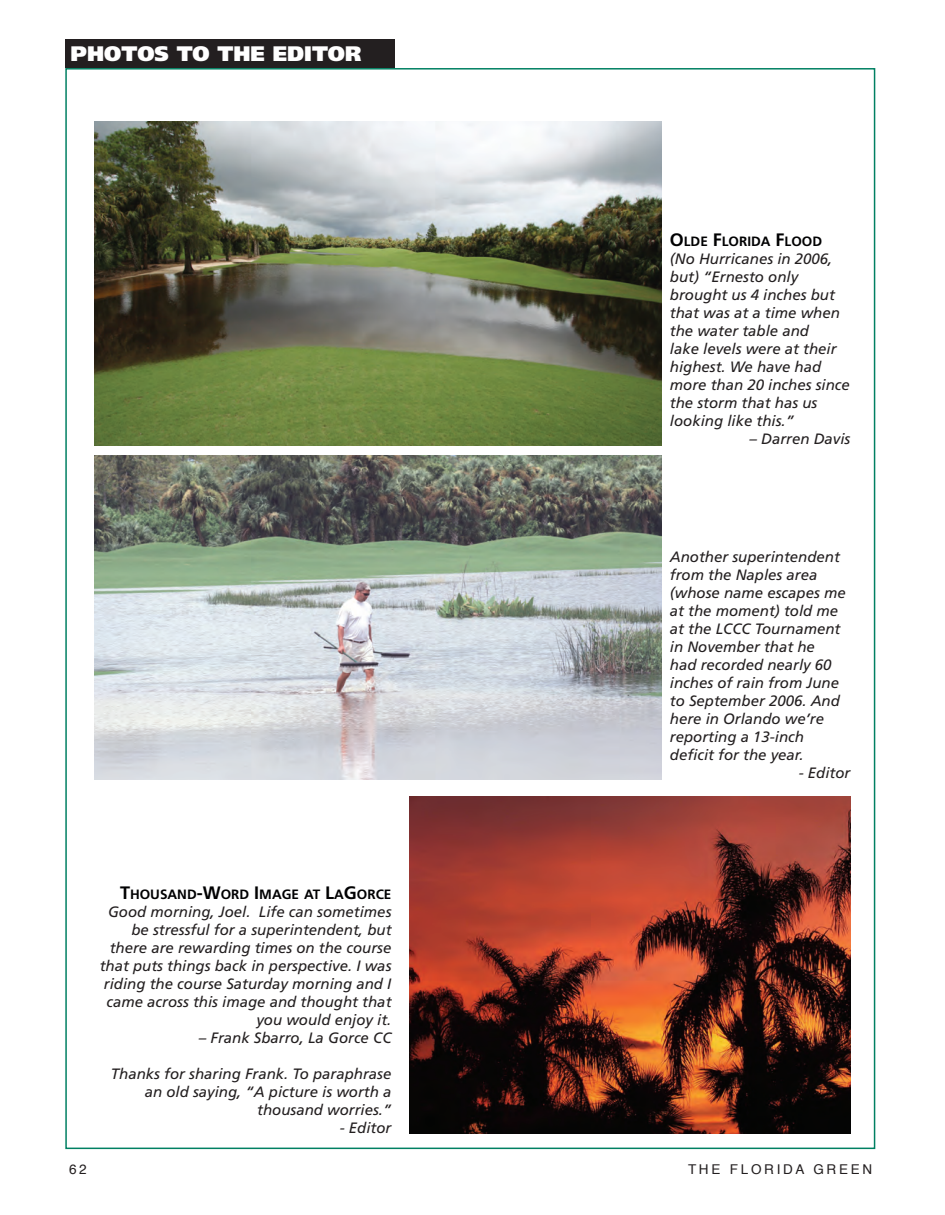
<style>
.page{position:relative;width:945px;height:1215px;background:#fff}
.page>*{position:absolute;margin:0;border:0;box-sizing:border-box;transform-origin:0 0}
.t1{font:900 21px "Frutiger";color:#fff}
.t2{font:italic 15px/18px "Frutiger";color:#231f20}
.t3{font:700 13.5px "Frutiger";color:#010102}
.t4{font:13.5px "Helvetica";letter-spacing:.2em;color:#231f20}
.s1{font-size:18px}
</style>
<div class="page">
<div style="left:65px;top:39px;width:281px;height:29px;background:#231f20"></div>
<img style="left:94px;top:122px;width:568px;height:324px">
<img style="left:410px;top:796px;width:440px;height:338px">
<img style="left:94px;top:456px;width:568px;height:324px">
<div style="left:68px;top:39px;width:327px;height:28px;background:#231f20"></div>
<h1 class="t1" style="left:70px;top:41px;width:292px">PHOTOS TO THE EDITOR</h1>
<p class="t3" style="left:120px;top:886px;width:273px"><span class="s1">T</span>HOUSAND<span class="s1">-W</span>ORD <span class="s1">I</span>MAGE AT <span class="s1">L</span>A<span class="s1">G</span>ORCE</p>
<p class="t2" style="left:100px;top:902px;width:293px;text-align:right">Good morning, Joel. Life can sometimes be stressful for a superintendent, but there are rewarding times on the course that puts things back in perspective. I was riding the course Saturday morning and I came across this image and thought that you would enjoy it.</p>
<p class="t2" style="left:199px;top:1028px;width:194px">– Frank Sbarro, La Gorce CC</p>
<p class="t2" style="left:111px;top:1064px;width:282px;text-align:right">Thanks for sharing Frank. To paraphrase an old saying, “A picture is worth a thousand worries.”</p>
<p class="t2" style="left:340px;top:1118px;width:53px">- Editor</p>
<p class="t3" style="left:670px;top:233px;width:154px"><span class="s1">O</span>LDE <span class="s1">F</span>LORIDA <span class="s1">F</span>LOOD</p>
<p class="t2" style="left:670px;top:250px;width:182px">(No Hurricanes in 2006, but) “Ernesto only brought us 4 inches but that was at a time when the water table and<br>lake levels were at their highest. We have had more than 20 inches since the storm that has us looking like this.”</p>
<p class="t2" style="left:750px;top:430px;width:102px">– Darren Davis</p>
<p class="t2" style="left:670px;top:548px;width:177px">Another superintendent from the Naples area (whose name escapes me at the moment) told me at the LCCC Tournament in November that he<br>had recorded nearly 60 inches of rain from June to September 2006. And here in Orlando we’re reporting a 13-inch deficit for the year.</p>
<p class="t2" style="left:799px;top:764px;width:53px">- Editor</p>
<p class="t4" style="left:69px;top:1158px;width:19px">62</p>
<p class="t4" style="left:688px;top:1158px;width:186px">THE FLORIDA GREEN</p>
</div>
